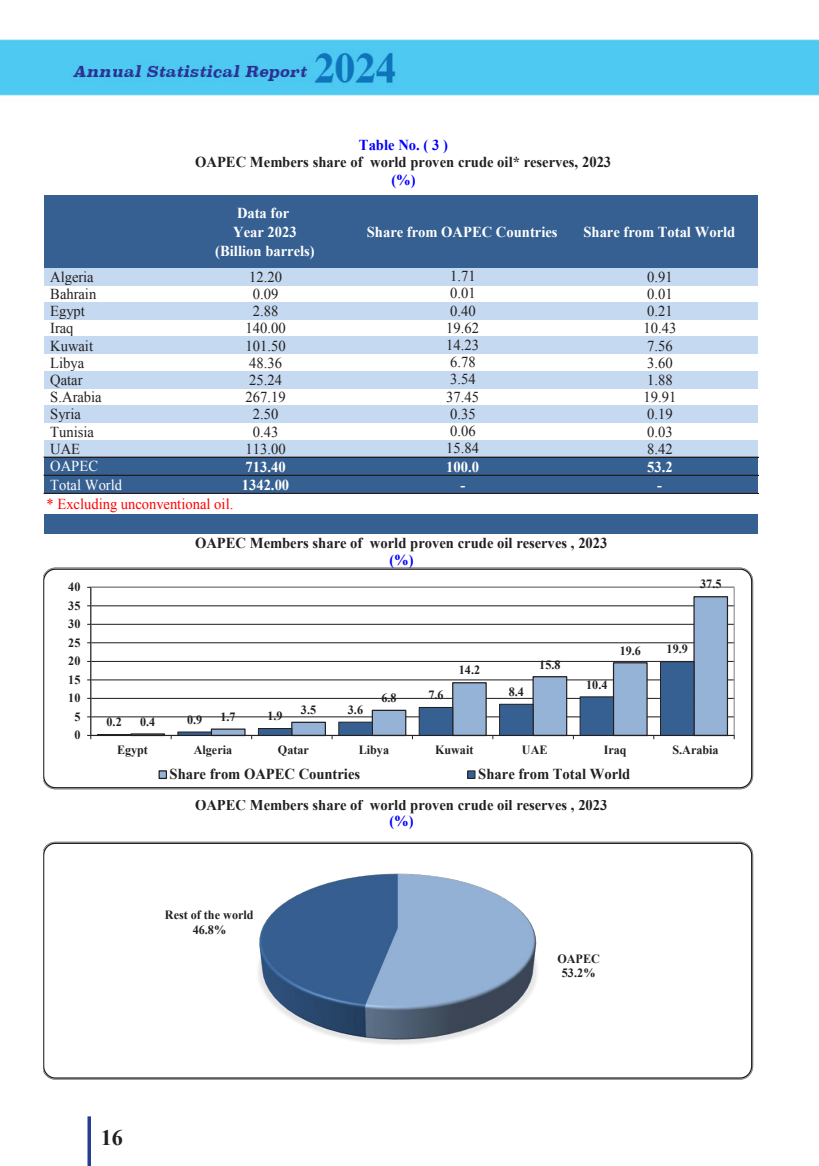
<style>
.page{position:relative;width:819px;height:1166px;background:#fff}
.page>*{position:absolute;margin:0;border:0;box-sizing:border-box;transform-origin:0 0}
.t1{font:700 22.22px "Times New Roman";color:#231f20}
.t2{font:700 15.22px/17.7px "Times New Roman";color:#231f20;text-align:center;scale:.96 1}
.t3{font:15.22px "Times New Roman";color:#231f20;scale:.96 1}
.t4{font:700 15.22px/19.1px "Times New Roman";color:#fff;text-align:center;scale:.96 1}
.t5{font:15.22px "Times New Roman";color:#f00;scale:.96 1}
.t6{font:15.22px "Times New Roman";color:#fff;scale:.96 1}
.t7{font:700 12.6px/14.5px "Times New Roman";letter-spacing:.005em;color:#231f20;text-align:center;scale:.96 1}
.s1{color:#00f}
</style>
<div class="page">
<svg style="left:87px;top:1116px;width:4px;height:50px"></svg>
<img style="left:0;top:39px;width:819px;height:57px">
<div style="left:45px;top:195px;width:713px;height:73px;background:#366092"></div>
<div style="left:45px;top:268px;width:713px;height:17px;background:#c5d9f1"></div>
<div style="left:45px;top:302px;width:713px;height:18px;background:#c5d9f1"></div>
<div style="left:45px;top:337px;width:713px;height:17px;background:#c5d9f1"></div>
<div style="left:45px;top:371px;width:713px;height:17px;background:#c5d9f1"></div>
<div style="left:45px;top:405px;width:713px;height:18px;background:#c5d9f1"></div>
<div style="left:45px;top:440px;width:713px;height:17px;background:#c5d9f1"></div>
<div style="left:45px;top:457px;width:713px;height:36px;background:#366092"></div>
<div style="left:45px;top:514px;width:713px;height:20px;background:#366092"></div>
<hr style="left:44px;top:457px;width:714px;height:1px;background:#231f20">
<hr style="left:44px;top:475px;width:714px;height:1px;background:#231f20">
<hr style="left:44px;top:493px;width:714px;height:1px;background:#231f20">
<svg style="left:43px;top:842px;width:710px;height:237px"></svg>
<svg style="left:43px;top:567px;width:710px;height:222px"></svg>
<p class="t2" style="left:195px;top:135px;width:435px"><span class="s1">Table No. ( 3 )<br></span>OAPEC Members share of world proven crude oil* reserves, 2023 <span class="s1">(%)</span></p>
<p class="t4" style="left:215px;top:203px;width:105px">Data for<br>Year 2023 (Billion barrels)</p>
<p class="t4" style="left:367px;top:222px;width:200px">Share from OAPEC Countries</p>
<p class="t4" style="left:583px;top:222px;width:160px">Share from Total World</p>
<p class="t3" style="left:50px;top:266px;width:47px">Algeria</p>
<p class="t3" style="left:249px;top:266px;width:36px">12.20</p>
<p class="t3" style="left:450px;top:266px;width:28px">1.71</p>
<p class="t3" style="left:647px;top:266px;width:28px">0.91</p>
<p class="t3" style="left:50px;top:284px;width:49px">Bahrain</p>
<p class="t3" style="left:253px;top:284px;width:28px">0.09</p>
<p class="t3" style="left:450px;top:283px;width:28px">0.01</p>
<p class="t3" style="left:647px;top:284px;width:28px">0.01</p>
<p class="t3" style="left:50px;top:301px;width:37px">Egypt</p>
<p class="t3" style="left:253px;top:301px;width:28px">2.88</p>
<p class="t3" style="left:450px;top:300px;width:28px">0.40</p>
<p class="t3" style="left:647px;top:301px;width:28px">0.21</p>
<p class="t3" style="left:50px;top:318px;width:26px">Iraq</p>
<p class="t3" style="left:245px;top:318px;width:43px">140.00</p>
<p class="t3" style="left:446px;top:317px;width:36px">19.62</p>
<p class="t3" style="left:643px;top:318px;width:36px">10.43</p>
<p class="t3" style="left:50px;top:335px;width:46px">Kuwait</p>
<p class="t3" style="left:245px;top:335px;width:43px">101.50</p>
<p class="t3" style="left:446px;top:335px;width:36px">14.23</p>
<p class="t3" style="left:647px;top:335px;width:28px">7.56</p>
<p class="t3" style="left:50px;top:352px;width:37px">Libya</p>
<p class="t3" style="left:249px;top:352px;width:36px">48.36</p>
<p class="t3" style="left:450px;top:352px;width:28px">6.78</p>
<p class="t3" style="left:647px;top:352px;width:28px">3.60</p>
<p class="t3" style="left:50px;top:370px;width:35px">Qatar</p>
<p class="t3" style="left:249px;top:370px;width:36px">25.24</p>
<p class="t3" style="left:450px;top:369px;width:28px">3.54</p>
<p class="t3" style="left:647px;top:370px;width:28px">1.88</p>
<p class="t3" style="left:50px;top:387px;width:55px">S.Arabia</p>
<p class="t3" style="left:245px;top:387px;width:43px">267.19</p>
<p class="t3" style="left:446px;top:386px;width:36px">37.45</p>
<p class="t3" style="left:643px;top:387px;width:36px">19.91</p>
<p class="t3" style="left:50px;top:404px;width:33px">Syria</p>
<p class="t3" style="left:253px;top:404px;width:28px">2.50</p>
<p class="t3" style="left:450px;top:403px;width:28px">0.35</p>
<p class="t3" style="left:647px;top:404px;width:28px">0.19</p>
<p class="t3" style="left:50px;top:421px;width:47px">Tunisia</p>
<p class="t3" style="left:253px;top:421px;width:28px">0.43</p>
<p class="t3" style="left:450px;top:421px;width:28px">0.06</p>
<p class="t3" style="left:647px;top:421px;width:28px">0.03</p>
<p class="t3" style="left:50px;top:438px;width:33px">UAE</p>
<p class="t3" style="left:245px;top:438px;width:43px">113.00</p>
<p class="t3" style="left:446px;top:438px;width:36px">15.84</p>
<p class="t3" style="left:647px;top:438px;width:28px">8.42</p>
<p class="t6" style="left:50px;top:456px;width:51px">OAPEC</p>
<p class="t4" style="left:245px;top:457px;width:43px">713.40</p>
<p class="t4" style="left:446px;top:457px;width:36px">100.0</p>
<p class="t4" style="left:647px;top:457px;width:28px">53.2</p>
<p class="t6" style="left:50px;top:474px;width:76px">Total World</p>
<p class="t4" style="left:242px;top:475px;width:51px">1342.00</p>
<p class="t4" style="left:460px;top:475px;width:7px">-</p>
<p class="t4" style="left:657px;top:475px;width:7px">-</p>
<p class="t5" style="left:47px;top:494px;width:196px">* Excluding unconventional oil.</p>
<p class="t7" style="left:68px;top:579px;width:14px">40</p>
<p class="t7" style="left:68px;top:598px;width:14px">35</p>
<p class="t7" style="left:68px;top:616px;width:14px">30</p>
<p class="t7" style="left:68px;top:635px;width:14px">25</p>
<p class="t7" style="left:68px;top:653px;width:14px">20</p>
<p class="t7" style="left:68px;top:672px;width:14px">15</p>
<p class="t7" style="left:68px;top:690px;width:14px">10</p>
<p class="t7" style="left:74px;top:709px;width:8px">5</p>
<p class="t7" style="left:74px;top:727px;width:8px">0</p>
<p class="t2" style="left:195px;top:533px;width:431px">OAPEC Members share of world proven crude oil reserves , 2023 <span class="s1">(%)</span></p>
<p class="t7" style="left:106px;top:714px;width:17px">0.2</p>
<p class="t7" style="left:187px;top:712px;width:17px">0.9</p>
<p class="t7" style="left:140px;top:714px;width:17px">0.4</p>
<p class="t7" style="left:220px;top:709px;width:17px">1.7</p>
<p class="t7" style="left:267px;top:708px;width:17px">1.9</p>
<p class="t7" style="left:301px;top:702px;width:17px">3.5</p>
<p class="t7" style="left:348px;top:702px;width:17px">3.6</p>
<p class="t7" style="left:381px;top:690px;width:17px">6.8</p>
<p class="t7" style="left:428px;top:687px;width:17px">7.6</p>
<p class="t7" style="left:459px;top:663px;width:24px">14.2</p>
<p class="t7" style="left:508px;top:684px;width:17px">8.4</p>
<p class="t7" style="left:539px;top:657px;width:24px">15.8</p>
<p class="t7" style="left:586px;top:677px;width:24px">10.4</p>
<p class="t7" style="left:619px;top:643px;width:24px">19.6</p>
<p class="t7" style="left:700px;top:577px;width:24px">37.5</p>
<p class="t7" style="left:666px;top:641px;width:24px">19.9</p>
<p class="t7" style="left:117px;top:742px;width:34px">Egypt</p>
<p class="t7" style="left:194px;top:742px;width:42px">Algeria</p>
<p class="t7" style="left:278px;top:742px;width:34px">Qatar</p>
<p class="t7" style="left:358px;top:742px;width:33px">Libya</p>
<p class="t7" style="left:435px;top:742px;width:42px">Kuwait</p>
<p class="t7" style="left:522px;top:742px;width:28px">UAE</p>
<p class="t7" style="left:603px;top:742px;width:25px">Iraq</p>
<p class="t7" style="left:672px;top:742px;width:49px">S.Arabia</p>
<p class="t2" style="left:170px;top:765px;width:200px">Share from OAPEC Countries</p>
<p class="t2" style="left:478px;top:765px;width:160px">Share from Total World</p>
<p class="t2" style="left:195px;top:797px;width:431px;line-height:15.6px">OAPEC Members share of world proven crude oil reserves , 2023 <span class="s1">(%)</span></p>
<p class="t7" style="left:165px;top:907px;width:94px">Rest of the world<br>46.8%</p>
<p class="t7" style="left:557px;top:951px;width:46px">OAPEC<br>53.2%</p>
<h1 class="t1" style="left:101px;top:1122px;width:24px">16</h1>
</div>
